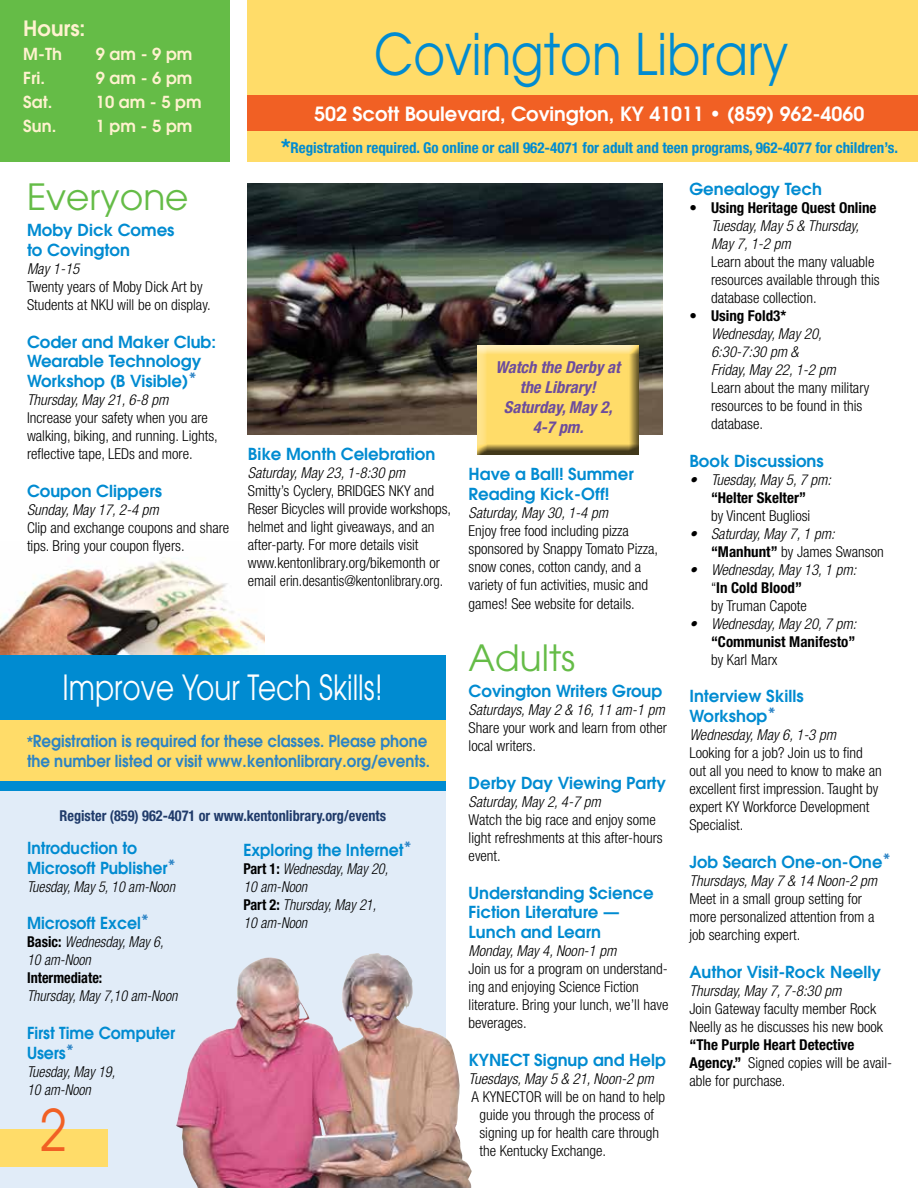
<style>
.page{position:relative;width:918px;height:1188px;background:#fff}
.page>*{position:absolute;margin:0;border:0;box-sizing:border-box;transform-origin:0 0}
.t1{font:57px "Avant Garde";color:#008bd1;scale:.85 1}
.t2{font:57px "Avant Garde";color:#f16024;scale:.85 1}
.t3{font:36px "Avant Garde";color:#65bc47}
.t4{font:34.5px "Avant Garde";color:#fff;scale:.81 1}
.t5{font:600 21px "Avant Garde";color:#fff2cf}
.t6{font:600 19.5px "Avant Garde";color:#fff}
.t7{font:600 16.5px/19.8px "Avant Garde";color:#008bd1}
.t8{font:600 16.5px/19.8px "Avant Garde";color:#2b83c5;scale:.91 1}
.t9{font:600 16.5px/19.8px "Avant Garde";color:#008bd1;scale:.95 1}
.t10{font:italic 700 condensed 16.5px/19.8px "Helvetica Neue";color:#6c4c9d;text-align:center}
.t11{font:600 16.5px "Avant Garde";color:#fff2cf}
.t12{font:300 condensed 15px/18px "Helvetica Neue";color:#000}
.t13{font:italic 300 condensed 15px/18px "Helvetica Neue";color:#000}
.t14{font:italic 300 condensed 15px/18px "Helvetica Neue";color:#000;scale:.95 1}
.t15{font:700 condensed 15px "Helvetica Neue";color:#008bd1}
.t16{font:700 condensed 15px "Helvetica Neue";color:#000}
.t17{font:700 condensed 15px "Helvetica Neue";color:#203b6a;scale:.95 1}
.t18{font:700 condensed 15px "Helvetica Neue";color:#000;scale:.95 1}
.s1{font-size:24px}
.s2{font-size:19.5px;color:#2b83c5}
.s3{font-family:"Helvetica Neue";font-weight:700;font-stretch:condensed}
.s4{font-weight:700;font-style:normal}
.s5{font-style:normal}
.s6{font-weight:700}
</style>
<div class="page">
<img style="left:0;top:559px;width:264px;height:97px">
<div style="left:248px;top:0;width:670px;height:162px;background:#ffdc69"></div>
<div style="left:248px;top:96px;width:670px;height:35px;background:#f16024"></div>
<div style="left:0;top:681px;width:446px;height:507px;background:#e1ecf8"></div>
<div style="left:0;top:0;width:230px;height:162px;background:#65bc47"></div>
<div style="left:0;top:1129px;width:108px;height:37px;background:#ffdc69"></div>
<div style="left:0;top:656px;width:446px;height:135px;background:#008bd1"></div>
<div style="left:0;top:720px;width:446px;height:60px;background:#ffdc69"></div>
<img style="left:248px;top:183px;width:415px;height:251px">
<div style="left:477px;top:344px;width:164px;height:112px;background:#000;opacity:.75"></div>
<img style="left:176px;top:953px;width:296px;height:235px">
<h3 class="t5" style="left:23px;top:15px;width:64px">Hours:</h3>
<p class="t11" style="left:23px;top:44px;width:40px">M-Th</p>
<p class="t11" style="left:96px;top:44px;width:98px">9 am - 9 pm</p>
<p class="t11" style="left:23px;top:68px;width:23px">Fri.</p>
<p class="t11" style="left:96px;top:68px;width:98px">9 am - 6 pm</p>
<p class="t11" style="left:23px;top:92px;width:31px">Sat.</p>
<p class="t11" style="left:96px;top:92px;width:107px">10 am - 5 pm</p>
<p class="t11" style="left:23px;top:116px;width:35px">Sun.</p>
<p class="t11" style="left:96px;top:116px;width:98px">1 pm - 5 pm</p>
<h1 class="t1" style="left:374px;top:21px;width:489px">Covington Library</h1>
<h3 class="t6" style="left:314px;top:101px;width:552px">502 Scott Boulevard, Covington, KY 41011 • (859) 962-4060</h3>
<p class="t15" style="left:281px;top:139px;width:618px"><span class="s1">*</span>Registration required. Go online or call 962-4071 for adult and teen programs, 962-4077 for children’s.</p>
<h2 class="t3" style="left:27px;top:175px;width:163px">Everyone</h2>
<p class="t7" style="left:27px;top:220px;width:149px">Moby Dick Comes to Covington</p>
<p class="t13" style="left:27px;top:259px;width:54px">May 1-15</p>
<p class="t12" style="left:27px;top:277px;width:185px">Twenty years of Moby Dick Art by<br>Students at NKU will be on display.</p>
<p class="t7" style="left:27px;top:331px;width:191px">Coder and Maker Club:<br>Wearable Technology<br>Workshop (B Visible)<span class="s2">*</span></p>
<p class="t13" style="left:27px;top:391px;width:143px">Thursday, May 21, 6-8 pm</p>
<p class="t12" style="left:27px;top:409px;width:192px">Increase your safety when you are walking, biking, and running. Lights, reflective tape, LEDs and more.</p>
<p class="t7" style="left:27px;top:481px;width:136px">Coupon Clippers</p>
<p class="t13" style="left:27px;top:501px;width:133px">Sunday, May 17, 2-4 pm</p>
<p class="t12" style="left:27px;top:519px;width:204px">Clip and exchange coupons and share tips. Bring your coupon flyers.</p>
<p class="t7" style="left:248px;top:444px;width:189px">Bike Month Celebration</p>
<p class="t13" style="left:248px;top:464px;width:159px">Saturday, May 23, 1-8:30 pm</p>
<p class="t12" style="left:248px;top:482px;width:205px">Smitty’s Cyclery, BRIDGES NKY and Reser Bicycles will provide workshops, helmet and light giveaways, and an after-party. For more details visit www.kentonlibrary.org/bikemonth or email erin.desantis@kentonlibrary.org.</p>
<h3 class="t4" style="left:63px;top:667px;width:397px">Improve Your Tech Skills!</h3>
<p class="t8" style="left:27px;top:731px;width:444px"><span class="s3">*</span>Registration is required for these classes. Please phone the number listed or visit www.kentonlibrary.org/events.</p>
<p class="t17" style="left:59px;top:806px;width:345px">Register (859) 962-4071 or www.kentonlibrary.org/events</p>
<p class="t9" style="left:27px;top:838px;width:158px">Introduction to<br>Microsoft Publisher<span class="s2">*</span></p>
<p class="t14" style="left:27px;top:877px;width:157px">Tuesday, May 5, 10 am-Noon</p>
<p class="t9" style="left:27px;top:913px;width:130px">Microsoft Excel<span class="s2">*</span></p>
<p class="t14" style="left:27px;top:933px;width:145px"><span class="s4">Basic:</span> Wednesday, May 6,<br>10 am-Noon</p>
<p class="t18" style="left:27px;top:969px;width:81px">Intermediate:</p>
<p class="t14" style="left:27px;top:987px;width:160px">Thursday, May 7,10 am-Noon</p>
<p class="t9" style="left:27px;top:1023px;width:158px">First Time Computer<br>Users<span class="s2">*</span></p>
<p class="t14" style="left:27px;top:1063px;width:94px">Tuesday, May 19,<br>10 am-Noon</p>
<h1 class="t2" style="left:40px;top:1096px;width:33px">2</h1>
<p class="t9" style="left:243px;top:840px;width:179px">Exploring the Internet<span class="s2">*</span></p>
<p class="t14" style="left:243px;top:860px;width:154px"><span class="s4">Part 1:</span> Wednesday, May 20,<br>10 am-Noon<br><span class="s4">Part 2:</span> Thursday, May 21,<br>10 am-Noon</p>
<p class="t10" style="left:496px;top:357px;width:126px">Watch the Derby at the Library!<br>Saturday, May 2,<br>4-7 pm.</p>
<p class="t7" style="left:469px;top:464px;width:166px">Have a Ball! Summer<br>Reading Kick-Off!</p>
<p class="t13" style="left:469px;top:503px;width:141px">Saturday, May 30, 1-4 pm</p>
<p class="t12" style="left:469px;top:521px;width:191px">Enjoy free food including pizza sponsored by Snappy Tomato Pizza, snow cones, cotton candy, and a variety of fun activities, music and</p>
<p class="t12" style="left:469px;top:595px;width:168px">games! See website for details.</p>
<h2 class="t3" style="left:469px;top:636px;width:108px">Adults</h2>
<p class="t7" style="left:469px;top:681px;width:195px">Covington Writers Group</p>
<p class="t13" style="left:469px;top:701px;width:198px">Saturdays, May 2 &amp; 16, 11 am-1 pm</p>
<p class="t12" style="left:469px;top:719px;width:200px">Share your work and learn from other local writers.</p>
<p class="t7" style="left:469px;top:773px;width:199px">Derby Day Viewing Party</p>
<p class="t13" style="left:469px;top:792px;width:134px">Saturday, May 2, 4-7 pm</p>
<p class="t12" style="left:469px;top:810px;width:196px">Watch the big race and enjoy some light refreshments at this after-hours event.</p>
<p class="t7" style="left:469px;top:882px;width:187px">Understanding Science<br>Fiction Literature —<br>Lunch and Learn</p>
<p class="t13" style="left:469px;top:942px;width:149px">Monday, May 4, Noon-1 pm</p>
<p class="t12" style="left:469px;top:960px;width:201px">Join us for a program on understand&shy;ing and enjoying Science Fiction literature. Bring your lunch, we’ll have beverages.</p>
<p class="t7" style="left:469px;top:1050px;width:199px">KYNECT Signup and Help</p>
<p class="t13" style="left:469px;top:1070px;width:187px">Tuesdays, May 5 &amp; 21, Noon-2 pm</p>
<p class="t12" style="left:479px;top:1088px;width:187px;text-indent:-8px">A KYNECTOR will be on hand to help guide you through the process of signing up for health care through the Kentucky Exchange.</p>
<p class="t7" style="left:689px;top:179px;width:134px">Genealogy Tech</p>
<p class="t16" style="left:689px;top:198px;width:189px">• Using Heritage Quest Online</p>
<p class="t13" style="left:711px;top:216px;width:150px">Tuesday, May 5 &amp; Thursday,<br>May 7, 1-2 pm</p>
<p class="t12" style="left:711px;top:252px;width:170px">Learn about the many valuable resources available through this database collection.</p>
<p class="t16" style="left:689px;top:306px;width:98px">• Using Fold3*</p>
<p class="t13" style="left:711px;top:324px;width:126px">Wednesday, May 20,<br>6:30-7:30 pm &amp;<br>Friday, May 22, 1-2 pm</p>
<p class="t12" style="left:711px;top:378px;width:160px">Learn about the many military resources to be found in this database.</p>
<p class="t7" style="left:689px;top:450px;width:136px">Book Discussions</p>
<p class="t13" style="left:689px;top:470px;width:143px">• Tuesday, May 5, 7 pm:</p>
<p class="t16" style="left:711px;top:488px;width:96px">“Helter Skelter”</p>
<p class="t12" style="left:711px;top:506px;width:101px">by Vincent Bugliosi</p>
<p class="t13" style="left:711px;top:524px;width:174px;text-indent:-22px">• Saturday, May 7, 1 pm: <span class="s4">“Manhunt”</span> <span class="s5">by James Swanson</span></p>
<p class="t13" style="left:711px;top:560px;width:147px;text-indent:-22px">• Wednesday, May 13, 1 pm: <span class="s5">“</span><span class="s4">In Cold Blood”<br></span><span class="s5">by Truman Capote</span></p>
<p class="t13" style="left:689px;top:614px;width:168px">• Wednesday, May 20, 7 pm:</p>
<p class="t16" style="left:711px;top:632px;width:146px">“Communist Manifesto”</p>
<p class="t12" style="left:711px;top:650px;width:68px">by Karl Marx</p>
<p class="t7" style="left:689px;top:686px;width:116px">Interview Skills<br>Workshop<span class="s2">*</span></p>
<p class="t13" style="left:689px;top:726px;width:148px">Wednesday, May 6, 1-3 pm</p>
<p class="t12" style="left:689px;top:744px;width:194px">Looking for a job? Join us to find out all you need to know to make an excellent first impression. Taught by expert KY Workforce Development<br>Specialist.</p>
<p class="t7" style="left:689px;top:852px;width:203px">Job Search One-on-One<span class="s2">*</span></p>
<p class="t13" style="left:689px;top:872px;width:189px">Thursdays, May 7 &amp; 14 Noon-2 pm</p>
<p class="t12" style="left:689px;top:890px;width:186px">Meet in a small group setting for more personalized attention from a job searching expert.</p>
<p class="t7" style="left:689px;top:962px;width:193px">Author Visit-Rock Neelly</p>
<p class="t13" style="left:689px;top:981px;width:154px">Thursday, May 7, 7-8:30 pm</p>
<p class="t12" style="left:689px;top:999px;width:195px">Join Gateway faculty member Rock<br>Neelly as he discusses his new book</p>
<p class="t12" style="left:689px;top:1035px;width:204px"><span class="s6">“The Purple Heart Detective<br>Agency.”</span> Signed copies will be avail&shy;able for purchase.</p>
</div>
